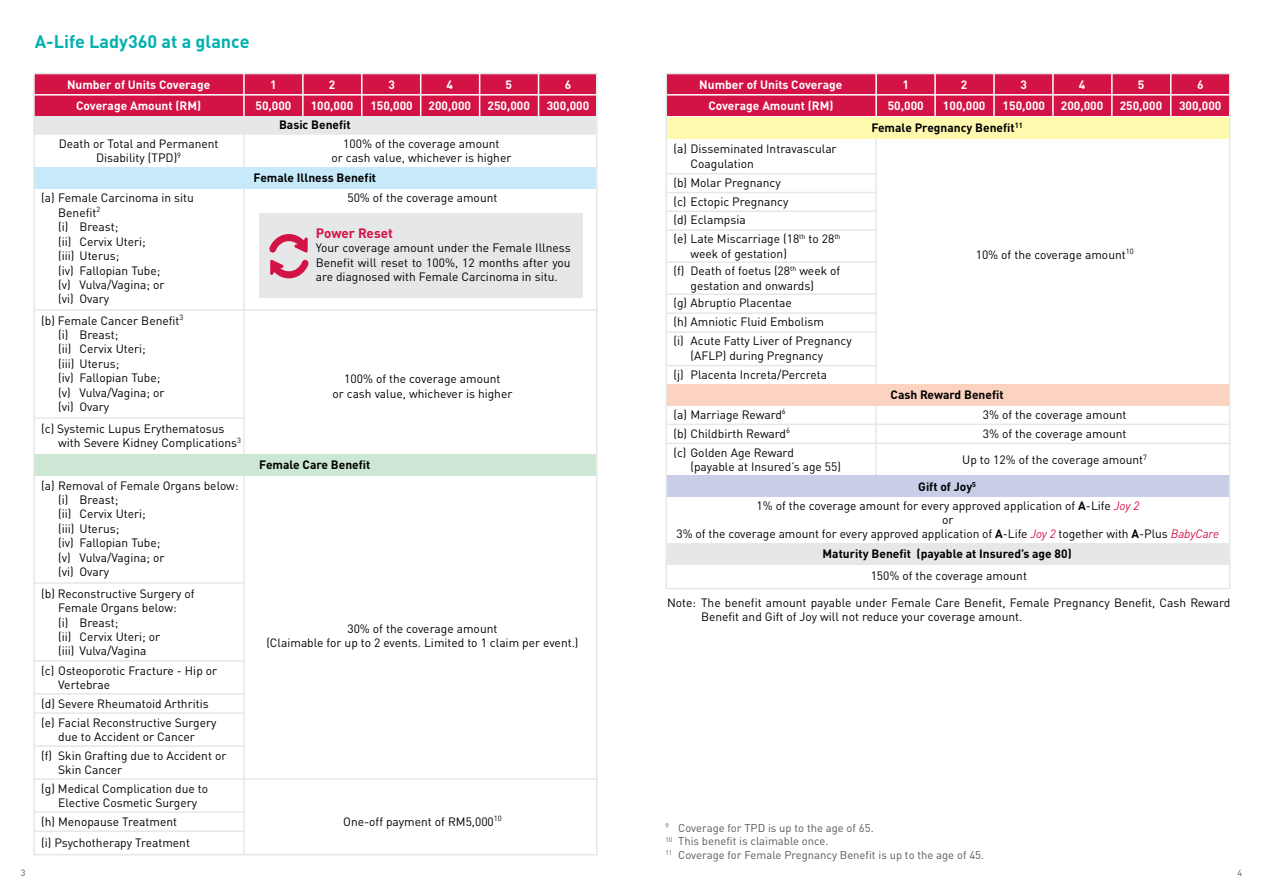
<style>
.page{position:relative;width:1263px;height:893px;background:#fff}
.page>*{position:absolute;margin:0;border:0;box-sizing:border-box;transform-origin:0 0}
.t1{font:700 18px "DINOT";color:#00b1b0}
.t2{font:700 13.5px "DINOT";letter-spacing:-.005em;color:#d31245}
.t3{font:12px/14.4px "DINOT";color:#000}
.t4{font:700 12px/20.7px "DINOT";color:#fff;text-align:center}
.t5{font:700 12px "DINOT";color:#000}
.t6{font:11.25px/13.5px "DINOT";color:#58595b}
.t7{font:9px "DINOT";color:#58595b}
.s1{font-weight:700}
.s2{font-style:italic;color:#d31245}
</style>
<div class="page">
<div style="left:34px;top:74px;width:563px;height:61px;background:#e6e7e8"></div>
<div style="left:34px;top:74px;width:563px;height:42px;background:#d31245"></div>
<hr style="left:302px;top:74px;width:2px;height:42px;background:#fff">
<hr style="left:361px;top:74px;width:1px;height:42px;background:#fff">
<hr style="left:420px;top:74px;width:1px;height:42px;background:#fff">
<hr style="left:479px;top:74px;width:1px;height:42px;background:#fff">
<hr style="left:538px;top:74px;width:1px;height:42px;background:#fff">
<hr style="left:34px;top:94px;width:563px;height:2px;background:#fff">
<div style="left:34px;top:167px;width:563px;height:22px;background:#c7eafb"></div>
<hr style="left:243px;top:74px;width:2px;height:42px;background:#fff">
<hr style="left:243px;top:135px;width:2px;height:32px;background:#e6e7e8">
<hr style="left:243px;top:189px;width:2px;height:666px;background:#e6e7e8">
<hr style="left:34px;top:309px;width:563px;height:2px;background:#e6e7e8">
<hr style="left:34px;top:417px;width:210px;height:2px;background:#e6e7e8">
<hr style="left:34px;top:582px;width:210px;height:2px;background:#e6e7e8">
<hr style="left:34px;top:660px;width:210px;height:2px;background:#e6e7e8">
<hr style="left:34px;top:693px;width:210px;height:2px;background:#e6e7e8">
<hr style="left:34px;top:712px;width:210px;height:2px;background:#e6e7e8">
<hr style="left:34px;top:745px;width:210px;height:2px;background:#e6e7e8">
<hr style="left:34px;top:778px;width:563px;height:2px;background:#e6e7e8">
<hr style="left:34px;top:811px;width:210px;height:2px;background:#e6e7e8">
<hr style="left:34px;top:830px;width:210px;height:2px;background:#e6e7e8">
<div style="left:259px;top:213px;width:323px;height:84px;background:#e6e7e8"></div>
<svg style="left:269px;top:234px;width:39px;height:19px"></svg>
<svg style="left:270px;top:260px;width:39px;height:18px"></svg>
<div style="left:34px;top:454px;width:563px;height:22px;background:#cce7d3"></div>
<div style="left:666px;top:74px;width:563px;height:42px;background:#d31245"></div>
<hr style="left:934px;top:74px;width:2px;height:42px;background:#fff">
<hr style="left:993px;top:74px;width:2px;height:42px;background:#fff">
<hr style="left:1052px;top:74px;width:2px;height:42px;background:#fff">
<hr style="left:1111px;top:74px;width:1px;height:42px;background:#fff">
<hr style="left:1170px;top:74px;width:1px;height:42px;background:#fff">
<hr style="left:666px;top:94px;width:563px;height:2px;background:#fff">
<div style="left:666px;top:117px;width:563px;height:22px;background:#fff9ae"></div>
<hr style="left:875px;top:74px;width:2px;height:42px;background:#fff">
<hr style="left:875px;top:139px;width:2px;height:358px;background:#e6e7e8">
<hr style="left:666px;top:424px;width:564px;height:1px;background:#e6e7e8">
<hr style="left:666px;top:443px;width:564px;height:1px;background:#e6e7e8">
<hr style="left:666px;top:173px;width:210px;height:2px;background:#e6e7e8">
<hr style="left:666px;top:192px;width:210px;height:1px;background:#e6e7e8">
<hr style="left:666px;top:211px;width:210px;height:1px;background:#e6e7e8">
<hr style="left:666px;top:229px;width:210px;height:2px;background:#e6e7e8">
<hr style="left:666px;top:261px;width:210px;height:2px;background:#e6e7e8">
<hr style="left:666px;top:293px;width:210px;height:2px;background:#e6e7e8">
<hr style="left:666px;top:312px;width:210px;height:2px;background:#e6e7e8">
<hr style="left:666px;top:331px;width:210px;height:2px;background:#e6e7e8">
<hr style="left:666px;top:365px;width:210px;height:1px;background:#e6e7e8">
<div style="left:666px;top:384px;width:563px;height:21px;background:#fcd3c1"></div>
<div style="left:666px;top:476px;width:563px;height:21px;background:#c9cee8"></div>
<div style="left:666px;top:544px;width:563px;height:21px;background:#e6e7e8"></div>
<div style="left:665px;top:73px;width:565px;height:516px;border:2px solid #e6e7e8"></div>
<p class="t7" style="left:21px;top:867px;width:6px">3</p>
<h1 class="t1" style="left:35px;top:29px;width:216px">A-Life Lady360 at a glance</h1>
<p class="t4" style="left:67px;top:74px;width:145px">Number of Units Coverage</p>
<p class="t4" style="left:255px;top:74px;width:37px">1<br>50,000</p>
<p class="t4" style="left:311px;top:74px;width:44px">2<br>100,000</p>
<p class="t4" style="left:370px;top:74px;width:44px">3<br>150,000</p>
<p class="t4" style="left:429px;top:74px;width:44px">4<br>200,000</p>
<p class="t4" style="left:487px;top:74px;width:44px">5<br>250,000</p>
<p class="t4" style="left:565px;top:74px;width:8px">6</p>
<p class="t4" style="left:76px;top:94px;width:127px">Coverage Amount (RM)</p>
<p class="t4" style="left:547px;top:94px;width:44px">300,000</p>
<p class="t3" style="left:59px;top:136px;width:161px;text-align:center">Death or Total and Permanent<br>Disability (TPD)<sup>9</sup></p>
<p class="t3" style="left:58px;top:191px;width:137px;text-indent:-17px">(a) Female Carcinoma in situ<br>Benefit<sup>2<br></sup>(i) Breast;<br>(ii) Cervix Uteri;<br>(iii) Uterus;<br>(iv) Fallopian Tube;<br>(v) Vulva/Vagina; or<br>(vi) Ovary</p>
<p class="t5" style="left:279px;top:117px;width:73px">Basic Benefit</p>
<p class="t3" style="left:331px;top:136px;width:181px;text-align:center">100% of the coverage amount<br>or cash value, whichever is higher</p>
<p class="t3" style="left:347px;top:191px;width:152px">50% of the coverage amount</p>
<p class="t5" style="left:254px;top:170px;width:124px">Female Illness Benefit</p>
<p class="t2" style="left:316px;top:224px;width:79px">Power Reset</p>
<p class="t3" style="left:316px;top:240px;width:256px;text-align:justify">Your coverage amount under the Female Illness Benefit will reset to 100%, 12 months after you are diagnosed with Female Carcinoma in situ.</p>
<p class="t3" style="left:58px;top:313px;width:127px;text-indent:-17px">(b) Female Cancer Benefit<sup>3 </sup>(i) Breast;<br>(ii) Cervix Uteri;<br>(iii) Uterus;<br>(iv) Fallopian Tube;<br>(v) Vulva/Vagina; or<br>(vi) Ovary</p>
<p class="t3" style="left:58px;top:421px;width:184px;text-indent:-17px">(c) Systemic Lupus Erythematosus with Severe Kidney Complications<sup>3</sup></p>
<p class="t3" style="left:58px;top:478px;width:182px;text-indent:-17px">(a) Removal of Female Organs below: (i) Breast;<br>(ii) Cervix Uteri;<br>(iii) Uterus;<br>(iv) Fallopian Tube;<br>(v) Vulva/Vagina; or<br>(vi) Ovary</p>
<p class="t3" style="left:58px;top:586px;width:138px;text-indent:-17px">(b) Reconstructive Surgery of<br>Female Organs below:<br>(i) Breast;<br>(ii) Cervix Uteri; or<br>(iii) Vulva/Vagina</p>
<p class="t3" style="left:58px;top:663px;width:161px;text-indent:-17px">(c) Osteoporotic Fracture - Hip or<br>Vertebrae</p>
<p class="t3" style="left:41px;top:693px;width:177px;line-height:19.4px">(d) Severe Rheumatoid Arthritis (e) Facial Reconstructive Surgery</p>
<p class="t3" style="left:41px;top:727px;width:187px;line-height:18.6px;text-indent:17px">due to Accident or Cancer<br>(f) Skin Grafting due to Accident or</p>
<p class="t3" style="left:41px;top:760px;width:168px;line-height:18.6px;text-indent:17px">Skin Cancer<br>(g) Medical Complication due to</p>
<p class="t3" style="left:41px;top:793px;width:157px;line-height:18.6px;text-indent:17px">Elective Cosmetic Surgery (h) Menopause Treatment</p>
<p class="t3" style="left:41px;top:835px;width:150px">(i) Psychotherapy Treatment</p>
<p class="t3" style="left:332px;top:372px;width:181px;text-align:center">100% of the coverage amount<br>or cash value, whichever is higher</p>
<p class="t5" style="left:259px;top:457px;width:113px">Female Care Benefit</p>
<p class="t3" style="left:266px;top:621px;width:314px;text-align:center">30% of the coverage amount<br>(Claimable for up to 2 events. Limited to 1 claim per event.)</p>
<p class="t3" style="left:343px;top:814px;width:160px">One-off payment of RM5,000<sup>10</sup></p>
<p class="t4" style="left:699px;top:74px;width:145px">Number of Units Coverage</p>
<p class="t4" style="left:888px;top:74px;width:37px">1<br>50,000</p>
<p class="t4" style="left:943px;top:74px;width:44px">2<br>100,000</p>
<p class="t4" style="left:1003px;top:74px;width:44px">3<br>150,000</p>
<p class="t4" style="left:1061px;top:74px;width:44px">4<br>200,000</p>
<p class="t4" style="left:1120px;top:74px;width:44px">5<br>250,000</p>
<p class="t4" style="left:1197px;top:74px;width:8px">6</p>
<p class="t4" style="left:708px;top:94px;width:127px">Coverage Amount (RM)</p>
<p class="t4" style="left:1179px;top:94px;width:44px">300,000</p>
<p class="t3" style="left:690px;top:142px;width:148px;text-indent:-17px">(a) Disseminated Intravascular<br>Coagulation</p>
<p class="t3" style="left:673px;top:173px;width:169px;line-height:18.8px">(b) Molar Pregnancy<br>(c) Ectopic Pregnancy<br>(d) Eclampsia<br>(e) Late Miscarriage (18<sup>th</sup> to 28<sup>th</sup></p>
<p class="t3" style="left:673px;top:244px;width:168px;line-height:17.7px;text-indent:17px">week of gestation)<br>(f) Death of foetus (28<sup>th</sup> week of</p>
<p class="t3" style="left:673px;top:276px;width:142px;line-height:17.7px;text-indent:17px">gestation and onwards) (g) Abruptio Placentae</p>
<p class="t3" style="left:673px;top:312px;width:180px;line-height:19px">(h) Amniotic Fluid Embolism<br>(i) Acute Fatty Liver of Pregnancy</p>
<p class="t3" style="left:673px;top:346px;width:155px;line-height:19px;text-indent:17px">(AFLP) during Pregnancy (j) Placenta Increta/Percreta</p>
<p class="t5" style="left:871px;top:120px;width:153px">Female Pregnancy Benefit<sup>11</sup></p>
<p class="t3" style="left:976px;top:247px;width:159px">10% of the coverage amount<sup>10</sup></p>
<p class="t5" style="left:890px;top:387px;width:115px">Cash Reward Benefit</p>
<p class="t3" style="left:673px;top:407px;width:114px">(a) Marriage Reward<sup>6</sup></p>
<p class="t3" style="left:983px;top:404px;width:145px;line-height:19.8px">3% of the coverage amount<br>3% of the coverage amount</p>
<p class="t3" style="left:962px;top:453px;width:186px">Up to 12% of the coverage amount<sup>7</sup></p>
<p class="t3" style="left:676px;top:498px;width:544px;text-align:center">1% of the coverage amount for every approved application of <span class="s1">A</span>-Life <span class="s2">Joy 2<br></span>or<br>3% of the coverage amount for every approved application of <span class="s1">A</span>-Life <span class="s2">Joy 2</span> together with <span class="s1">A</span>-Plus <span class="s2">BabyCare</span></p>
<p class="t3" style="left:673px;top:423px;width:122px;line-height:19px">(b) Childbirth Reward<sup>6 </sup>(c) Golden Age Reward</p>
<p class="t3" style="left:690px;top:459px;width:152px">(payable at Insured’s age 55)</p>
<p class="t5" style="left:918px;top:479px;width:59px">Gift of Joy<sup>5</sup></p>
<p class="t5" style="left:822px;top:545px;width:251px">Maturity Benefit (payable at Insured’s age 80)</p>
<p class="t3" style="left:871px;top:568px;width:158px">150% of the coverage amount</p>
<p class="t3" style="left:701px;top:595px;width:531px;text-indent:-34px">Note: The benefit amount payable under Female Care Benefit, Female Pregnancy Benefit, Cash Reward<br>Benefit and Gift of Joy will not reduce your coverage amount.</p>
<p class="t6" style="left:665px;top:821px;width:320px"><sup>9</sup> Coverage for TPD is up to the age of 65.<br><sup>10</sup> This benefit is claimable once.<br><sup>11</sup> Coverage for Female Pregnancy Benefit is up to the age of 45.</p>
<p class="t7" style="left:1237px;top:867px;width:6px">4</p>
</div>
